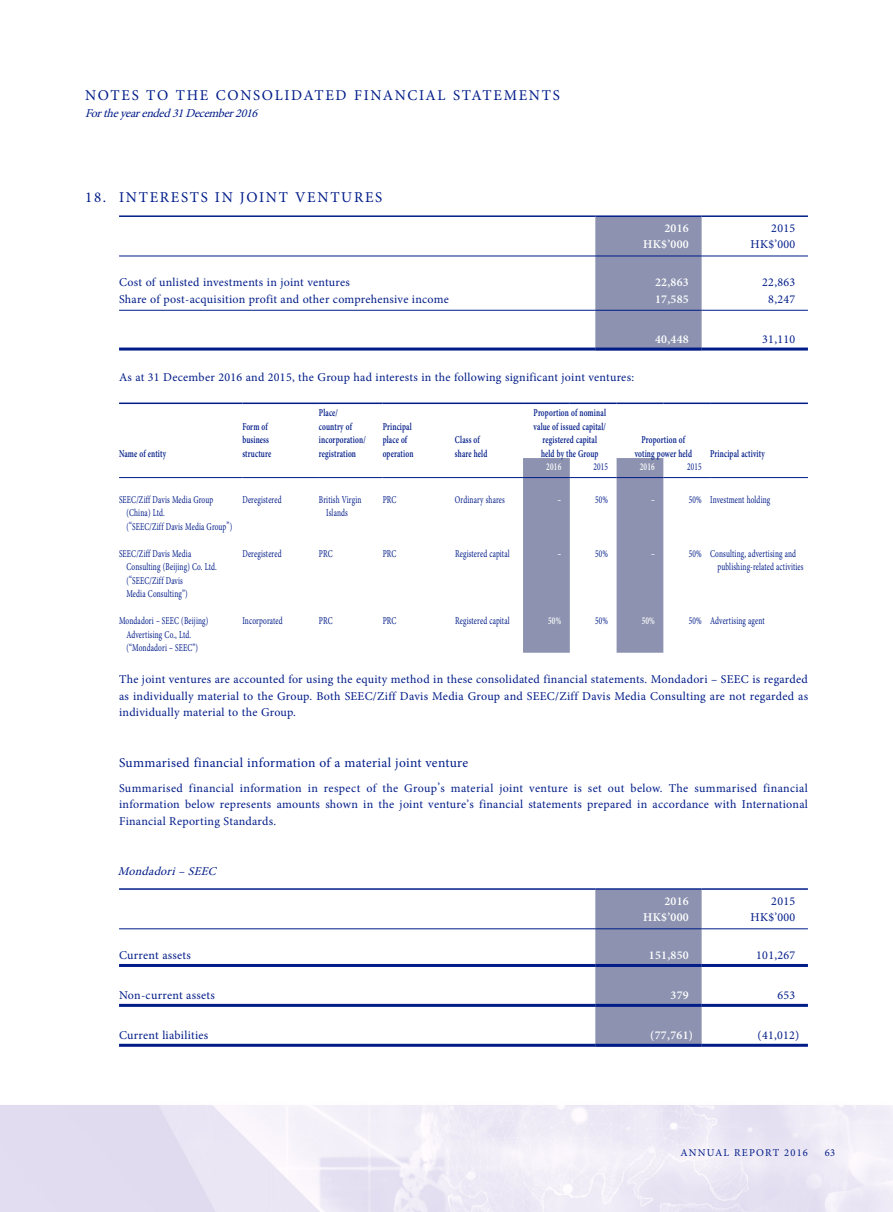
<style>
.page{position:relative;width:893px;height:1212px;background:#fff}
.page>*{position:absolute;margin:0;border:0;box-sizing:border-box;transform-origin:0 0}
.t1{font:15px "Minion Pro";letter-spacing:.11em;color:#001c88}
.t2{font:13.5px "Minion Pro";letter-spacing:.025em;color:#001c88}
.t3{font:12px/16.5px "Minion Pro";letter-spacing:.025em;color:#001c88;text-align:justify}
.t4{font:600 12px "Minion Pro";letter-spacing:.02em;color:#fff}
.t5{font:italic 12px "Minion Pro";color:#001c88}
.t6{font:10.5px/13.5px "Minion Pro";letter-spacing:.025em;color:#001c88;scale:.7 1}
.t7{font:600 10.5px/13.5px "Minion Pro";letter-spacing:.02em;color:#001c88;scale:.7 1}
.t8{font:600 10.5px "Minion Pro";letter-spacing:.02em;color:#fff;scale:.7 1}
.t9{font:10.5px "Minion Pro";letter-spacing:.12em;color:#001c88}
.t10{font:10.5px "Minion Pro";letter-spacing:.025em;color:#001c88}
</style>
<div class="page">
<img style="left:0;top:255px;width:893px;height:957px">
<div style="left:595px;top:217px;width:107px;height:130px;background:#8c92af"></div>
<hr style="left:119px;top:215px;width:476px;height:2px;background:#001c88">
<hr style="left:595px;top:215px;width:107px;height:2px;background:#001c88">
<hr style="left:702px;top:215px;width:106px;height:2px;background:#001c88">
<hr style="left:119px;top:256px;width:476px;height:1px;background:#001c88">
<hr style="left:595px;top:256px;width:107px;height:1px;background:#001c88">
<hr style="left:702px;top:256px;width:106px;height:1px;background:#001c88">
<hr style="left:119px;top:310px;width:476px;height:1px;background:#001c88">
<hr style="left:595px;top:310px;width:107px;height:1px;background:#001c88">
<hr style="left:702px;top:310px;width:106px;height:1px;background:#001c88">
<hr style="left:119px;top:347px;width:476px;height:3px;background:#001c88">
<hr style="left:595px;top:347px;width:107px;height:3px;background:#001c88">
<hr style="left:702px;top:347px;width:106px;height:3px;background:#001c88">
<svg style="left:523px;top:458px;width:140px;height:195px"></svg>
<hr style="left:119px;top:402px;width:123px;height:2px;background:#001c88">
<hr style="left:242px;top:402px;width:77px;height:2px;background:#001c88">
<hr style="left:319px;top:402px;width:64px;height:2px;background:#001c88">
<hr style="left:383px;top:402px;width:72px;height:2px;background:#001c88">
<hr style="left:455px;top:402px;width:68px;height:2px;background:#001c88">
<hr style="left:523px;top:402px;width:47px;height:2px;background:#001c88">
<hr style="left:570px;top:402px;width:47px;height:2px;background:#001c88">
<hr style="left:617px;top:402px;width:46px;height:2px;background:#001c88">
<hr style="left:663px;top:402px;width:47px;height:2px;background:#001c88">
<hr style="left:710px;top:402px;width:98px;height:2px;background:#001c88">
<hr style="left:119px;top:477px;width:123px;height:1px;background:#001c88">
<hr style="left:242px;top:477px;width:77px;height:1px;background:#001c88">
<hr style="left:319px;top:477px;width:64px;height:1px;background:#001c88">
<hr style="left:383px;top:477px;width:72px;height:1px;background:#001c88">
<hr style="left:455px;top:477px;width:68px;height:1px;background:#001c88">
<hr style="left:523px;top:477px;width:47px;height:1px;background:#001c88">
<hr style="left:570px;top:477px;width:47px;height:1px;background:#001c88">
<hr style="left:617px;top:477px;width:46px;height:1px;background:#001c88">
<hr style="left:663px;top:477px;width:47px;height:1px;background:#001c88">
<hr style="left:710px;top:477px;width:98px;height:1px;background:#001c88">
<div style="left:595px;top:890px;width:107px;height:154px;background:#8c92af"></div>
<hr style="left:119px;top:888px;width:476px;height:2px;background:#001c88">
<hr style="left:595px;top:888px;width:107px;height:2px;background:#001c88">
<hr style="left:702px;top:888px;width:106px;height:2px;background:#001c88">
<hr style="left:119px;top:928px;width:476px;height:1px;background:#001c88">
<hr style="left:595px;top:928px;width:107px;height:1px;background:#001c88">
<hr style="left:702px;top:928px;width:106px;height:1px;background:#001c88">
<hr style="left:119px;top:964px;width:476px;height:3px;background:#001c88">
<hr style="left:595px;top:964px;width:107px;height:3px;background:#001c88">
<hr style="left:702px;top:964px;width:106px;height:3px;background:#001c88">
<hr style="left:119px;top:1004px;width:476px;height:3px;background:#001c88">
<hr style="left:595px;top:1004px;width:107px;height:3px;background:#001c88">
<hr style="left:702px;top:1004px;width:106px;height:3px;background:#001c88">
<hr style="left:119px;top:1044px;width:476px;height:3px;background:#001c88">
<hr style="left:595px;top:1044px;width:107px;height:3px;background:#001c88">
<hr style="left:702px;top:1044px;width:106px;height:3px;background:#001c88">
<p class="t1" style="left:85px;top:85px;width:476px">NOTES TO THE CONSOLIDATED FINANCIAL STATEMENTS</p>
<p class="t5" style="left:85px;top:105px;width:178px">Fortheyearended31December2016</p>
<p class="t1" style="left:85px;top:187px;width:299px">18. INTERESTS IN JOINT VENTURES</p>
<p class="t4" style="left:664px;top:220px;width:26px">2016</p>
<p class="t3" style="left:771px;top:220px;width:25px">2015</p>
<p class="t4" style="left:643px;top:236px;width:47px">HK$’000</p>
<p class="t3" style="left:750px;top:236px;width:46px">HK$’000</p>
<p class="t3" style="left:119px;top:274px;width:232px">Cost of unlisted investments in joint ventures</p>
<p class="t4" style="left:655px;top:274px;width:35px">22,863</p>
<p class="t3" style="left:762px;top:274px;width:34px">22,863</p>
<p class="t3" style="left:119px;top:291px;width:331px">Share of post-acquisition profit and other comprehensive income</p>
<p class="t4" style="left:655px;top:291px;width:35px">17,585</p>
<p class="t3" style="left:768px;top:291px;width:28px">8,247</p>
<p class="t4" style="left:655px;top:330px;width:35px">40,448</p>
<p class="t3" style="left:762px;top:331px;width:34px">31,110</p>
<p class="t3" style="left:119px;top:369px;width:516px">As at 31 December 2016 and 2015, the Group had interests in the following significant joint ventures:</p>
<p class="t7" style="left:119px;top:446px;width:69px">Name of entity</p>
<p class="t7" style="left:242px;top:419px;width:43px">Form of business structure</p>
<p class="t7" style="left:319px;top:406px;width:68px">Place/<br>country of incorporation/ registration</p>
<p class="t7" style="left:383px;top:420px;width:45px">Principal place of operation</p>
<p class="t7" style="left:455px;top:433px;width:48px">Class of share held</p>
<p class="t7" style="left:534px;top:406px;width:105px;text-align:center">Proportion of nominal value of issued capital/ registered capital<br>held by the Group</p>
<p class="t7" style="left:635px;top:433px;width:83px;text-align:center">Proportion of voting power held</p>
<p class="t8" style="left:546px;top:460px;width:23px">2016</p>
<p class="t6" style="left:593px;top:460px;width:22px">2015</p>
<p class="t8" style="left:640px;top:460px;width:23px">2016</p>
<p class="t6" style="left:687px;top:460px;width:22px">2015</p>
<p class="t7" style="left:710px;top:447px;width:80px">Principal activity</p>
<p class="t6" style="left:126px;top:493px;width:153px;text-indent:-7px">SEEC/Ziff Davis Media Group (China) Ltd.<br>(“SEEC/Ziff Davis Media Group”)</p>
<p class="t6" style="left:242px;top:493px;width:58px">Deregistered</p>
<p class="t6" style="left:326px;top:493px;width:52px;text-indent:-7px">British Virgin<br>Islands</p>
<p class="t6" style="left:383px;top:493px;width:21px">PRC</p>
<p class="t6" style="left:455px;top:493px;width:73px">Ordinary shares</p>
<p class="t8" style="left:557px;top:492px;width:7px">–</p>
<p class="t6" style="left:595px;top:493px;width:20px">50%</p>
<p class="t8" style="left:651px;top:492px;width:7px">–</p>
<p class="t6" style="left:689px;top:493px;width:118px">50% Investment holding</p>
<p class="t6" style="left:126px;top:547px;width:131px;text-indent:-7px">SEEC/Ziff Davis Media<br>Consulting (Beijing) Co. Ltd. (“SEEC/Ziff Davis<br>Media Consulting”)</p>
<p class="t6" style="left:242px;top:547px;width:58px">Deregistered</p>
<p class="t6" style="left:319px;top:547px;width:21px">PRC</p>
<p class="t6" style="left:383px;top:547px;width:21px">PRC</p>
<p class="t6" style="left:455px;top:547px;width:80px">Registered capital</p>
<p class="t8" style="left:557px;top:546px;width:7px">–</p>
<p class="t6" style="left:595px;top:547px;width:20px">50%</p>
<p class="t8" style="left:651px;top:546px;width:7px">–</p>
<p class="t6" style="left:717px;top:547px;width:125px;text-indent:-29px">50% Consulting, advertising and publishing-related activities</p>
<p class="t6" style="left:126px;top:614px;width:119px;text-indent:-7px">Mondadori – SEEC (Beijing)<br>Advertising Co., Ltd. (“Mondadori – SEEC”)</p>
<p class="t6" style="left:242px;top:614px;width:59px">Incorporated</p>
<p class="t6" style="left:319px;top:614px;width:21px">PRC</p>
<p class="t6" style="left:383px;top:614px;width:21px">PRC</p>
<p class="t6" style="left:455px;top:614px;width:80px">Registered capital</p>
<p class="t8" style="left:548px;top:614px;width:20px">50%</p>
<p class="t6" style="left:595px;top:614px;width:20px">50%</p>
<p class="t8" style="left:642px;top:614px;width:20px">50%</p>
<p class="t6" style="left:689px;top:614px;width:110px">50% Advertising agent</p>
<p class="t3" style="left:119px;top:671px;width:691px">The joint ventures are accounted for using the equity method in these consolidated financial statements. Mondadori – SEEC is regarded as individually material to the Group. Both SEEC/Ziff Davis Media Group and SEEC/Ziff Davis Media Consulting are not regarded as individually material to the Group.</p>
<p class="t2" style="left:119px;top:753px;width:351px">Summarised financial information of a material joint venture</p>
<p class="t3" style="left:119px;top:780px;width:690px">Summarised financial information in respect of the Group’s material joint venture is set out below. The summarised financial information below represents amounts shown in the joint venture’s financial statements prepared in accordance with International Financial Reporting Standards.</p>
<p class="t5" style="left:118px;top:863px;width:104px">Mondadori–SEEC</p>
<p class="t4" style="left:664px;top:893px;width:26px">2016</p>
<p class="t3" style="left:771px;top:893px;width:25px">2015</p>
<p class="t4" style="left:643px;top:909px;width:47px">HK$’000</p>
<p class="t3" style="left:750px;top:909px;width:46px">HK$’000</p>
<p class="t3" style="left:119px;top:947px;width:73px">Current assets</p>
<p class="t4" style="left:649px;top:947px;width:42px">151,850</p>
<p class="t3" style="left:756px;top:947px;width:40px">101,267</p>
<p class="t3" style="left:119px;top:987px;width:97px">Non-current assets</p>
<p class="t4" style="left:671px;top:987px;width:20px">379</p>
<p class="t3" style="left:777px;top:987px;width:19px">653</p>
<p class="t3" style="left:119px;top:1027px;width:91px">Current liabilities</p>
<p class="t4" style="left:650px;top:1027px;width:44px">(77,761)</p>
<p class="t3" style="left:758px;top:1027px;width:43px">(41,012)</p>
<p class="t9" style="left:680px;top:1146px;width:129px">ANNUAL REPORT 2016</p>
<p class="t10" style="left:825px;top:1146px;width:12px">63</p>
</div>
